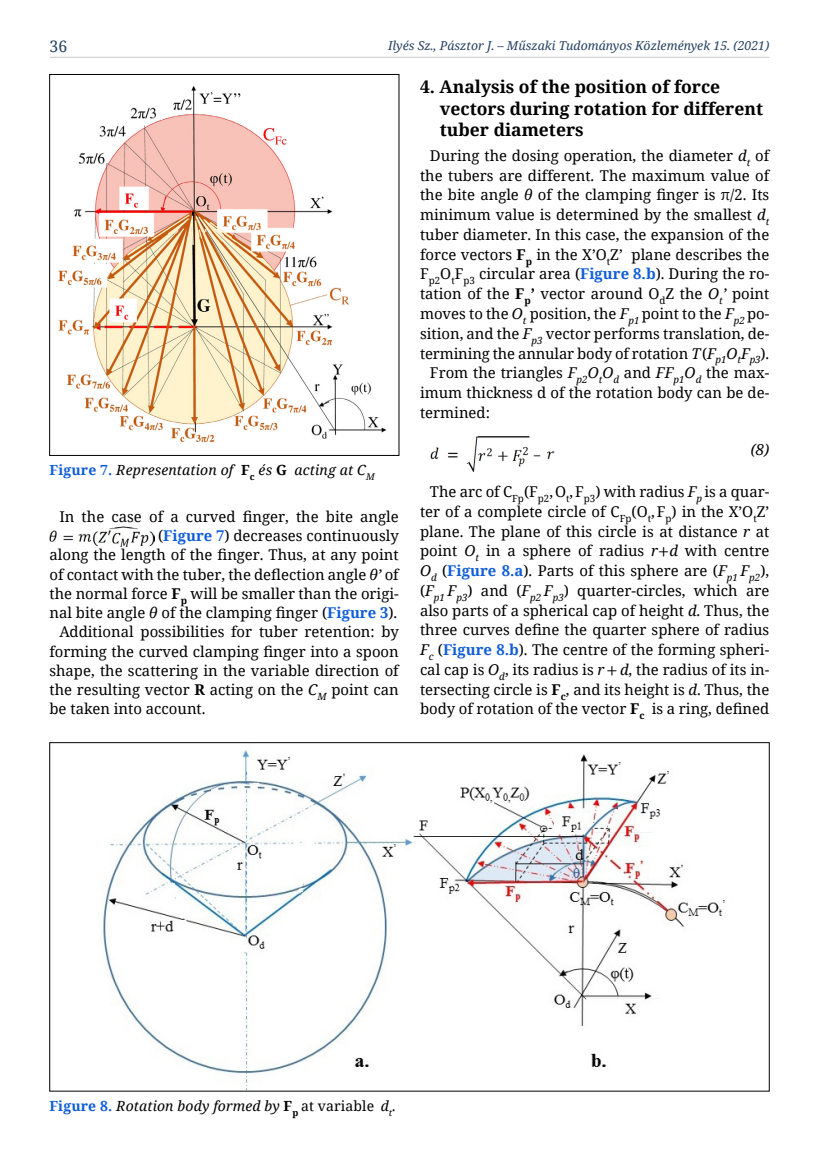
<style>
.page{position:relative;width:819px;height:1161px;background:#fff}
.page>*{position:absolute;margin:0;border:0;box-sizing:border-box;transform-origin:0 0}
.t1{font:700 17.5px/21.5px "Noto Serif";color:#000}
.t2{font:15.75px "Noto Serif";color:#244061}
.t3{font:14.88px/19.8px "Noto Serif";color:#000;text-align:justify}
.t4{font:italic 14.88px "Noto Serif";color:#000}
.t5{font:italic 14px "Noto Serif";letter-spacing:.01em;color:#000}
.t6{font:italic 12.25px "Noto Serif";color:#244061}
.s1{font-weight:700;font-style:normal;color:#0f5dd8}
.s2{font-weight:700;font-style:normal}
.s3{font-weight:700;color:#0f5dd8}
.s4{font-style:italic}
.s5{font-weight:700}
.s6{font-family:"Cambria Math"}
.s7{font-style:normal}
</style>
<div class="page">
<hr style="left:50px;top:57px;width:719px;height:1px;background:#c6c6c6">
<img style="left:49px;top:526px;width:105px;height:21px">
<img style="left:430px;top:436px;width:124px;height:35px">
<img style="left:103px;top:747px;width:622px;height:342px">
<img style="left:58px;top:86px;width:329px;height:356px">
<p class="t2" style="left:50px;top:35px;width:19px">36</p>
<p class="t6" style="left:388px;top:37px;width:383px">Ilyés Sz., Pásztor J. – Műszaki Tudományos Közlemények 15. (2021)</p>
<p class="t5" style="left:50px;top:461px;width:326px"><span class="s1">Figure 7.</span> Representation of <span class="s2">F</span><sub>c</sub> és <span class="s2">G</span> acting at C<sub>M</sub></p>
<p class="t3" style="left:59px;top:506px;width:341px">In the case of a curved finger, the bite angle</p>
<p class="t3" style="left:158px;top:525px;width:242px">(<span class="s3">Figure 7</span>) decreases continuously</p>
<p class="t3" style="left:49px;top:545px;width:351px">along the length of the finger. Thus, at any point</p>
<p class="t3" style="left:49px;top:564px;width:351px">of contact with the tuber, the deflection angle <span class="s4">θ’</span> of</p>
<p class="t3" style="left:49px;top:583px;width:351px">the normal force <span class="s5">F</span><sub>p</sub> will be smaller than the origi-</p>
<p class="t3" style="left:49px;top:602px;width:349px">nal bite angle <span class="s4">θ</span> of the clamping finger (<span class="s3">Figure 3</span>).</p>
<p class="t3" style="left:59px;top:622px;width:341px">Additional possibilities for tuber retention: by</p>
<p class="t3" style="left:49px;top:641px;width:351px">forming the curved clamping finger into a spoon</p>
<p class="t3" style="left:49px;top:660px;width:351px">shape, the scattering in the variable direction of</p>
<p class="t3" style="left:49px;top:679px;width:351px">the resulting vector <span class="s5">R</span> acting on the <span class="s4">C</span><sub>M</sub> point can</p>
<p class="t3" style="left:49px;top:699px;width:158px">be taken into account.</p>
<p class="t1" style="left:440px;top:75px;width:325px;text-indent:-20px">4. Analysis of the position of force vectors during rotation for different tuber diameters</p>
<p class="t3" style="left:430px;top:145px;width:341px">During the dosing operation, the diameter <span class="s4">d</span><sub>t</sub> of</p>
<p class="t3" style="left:420px;top:165px;width:351px">the tubers are different. The maximum value of</p>
<p class="t3" style="left:420px;top:185px;width:351px">the bite angle <span class="s4">θ</span> of the clamping finger is π/2. Its</p>
<p class="t3" style="left:420px;top:204px;width:351px">minimum value is determined by the smallest <span class="s4">d</span><sub>t</sub></p>
<p class="t3" style="left:420px;top:224px;width:351px">tuber diameter. In this case, the expansion of the</p>
<p class="t3" style="left:420px;top:244px;width:351px">force vectors <span class="s5">F</span><sub>p</sub> in the X’O<sub>t</sub>Z’ plane describes the</p>
<p class="t3" style="left:420px;top:264px;width:351px">F<sub>p2</sub>O<sub>t</sub>F<sub>p3</sub> circular area (<span class="s3">Figure 8.b</span>). During the ro-</p>
<p class="t3" style="left:420px;top:283px;width:351px">tation of the <span class="s5">F</span><sub>p</sub><span class="s5">’</span> vector around O<sub>d</sub>Z the <span class="s4">O</span><sub>t</sub><span class="s4">’</span> point</p>
<p class="t3" style="left:420px;top:303px;width:351px">moves to the <span class="s4">O</span><sub>t</sub> position, the <span class="s4">F</span><sub>p1</sub> point to the <span class="s4">F</span><sub>p2</sub> po-</p>
<p class="t3" style="left:420px;top:323px;width:351px">sition, and the <span class="s4">F</span><sub>p3</sub> vector performs translation, de-</p>
<p class="t3" style="left:420px;top:343px;width:351px">termining the annular body of rotation <span class="s4">T</span>(<span class="s4">F</span><sub>p1</sub><span class="s4">O</span><sub>t</sub><span class="s4">F</span><sub>p3</sub>).</p>
<p class="t3" style="left:430px;top:362px;width:341px">From the triangles <span class="s4">F</span><sub>p2</sub><span class="s4">O</span><sub>t</sub><span class="s4">O</span><sub>d</sub> and <span class="s4">FF</span><sub>p1</sub><span class="s4">O</span><sub>d</sub> the max-</p>
<p class="t3" style="left:420px;top:382px;width:351px">imum thickness d of the rotation body can be de-</p>
<p class="t3" style="left:420px;top:402px;width:71px">termined:</p>
<p class="t4" style="left:750px;top:439px;width:20px">(8)</p>
<p class="t3" style="left:420px;top:481px;width:351px;text-indent:10px">The arc of C<sub>Fp</sub>(F<sub>p2</sub>,O<sub>t</sub>,F<sub>p3</sub>) with radius <span class="s4">F</span><sub>p</sub> is a quar&shy;ter of a complete circle of C<sub>Fp</sub>(O<sub>t</sub>,F<sub>p</sub>) in the X’O<sub>t</sub>Z’ plane. The plane of this circle is at distance <span class="s4">r</span> at point <span class="s4">O</span><sub>t</sub> in a sphere of radius <span class="s4">r</span><span class="s6">+</span><span class="s4">d</span> with centre <span class="s4">O</span><sub>d</sub> (<span class="s3">Figure 8.a</span>). Parts of this sphere are (<span class="s4">F</span><sub>p1</sub> <span class="s4">F</span><sub>p2</sub>), (<span class="s4">F</span><sub>p1</sub> <span class="s4">F</span><sub>p3</sub>) and (<span class="s4">F</span><sub>p2</sub> <span class="s4">F</span><sub>p3</sub>) quarter-circles, which are also parts of a spherical cap of height <span class="s4">d</span>. Thus, the three curves define the quarter sphere of radius <span class="s4">F</span><sub>c</sub> (<span class="s3">Figure 8.b</span>). The centre of the forming spheri&shy;cal cap is <span class="s4">O</span><sub>d</sub>, its radius is <span class="s4">r</span><span class="s6">+</span> <span class="s4">d</span>, the radius of its in&shy;tersecting circle is <span class="s5">F</span><sub>c</sub>, and its height is <span class="s4">d</span>. Thus, the body of rotation of the vector <span class="s5">F</span><sub>c</sub> is a ring, defined</p>
<p class="t5" style="left:49px;top:1097px;width:348px"><span class="s1">Figure 8.</span> Rotation body formed by <span class="s2">F</span><sub>p</sub> <span class="s7">at variable</span> d<sub>t</sub>.</p>
</div>
